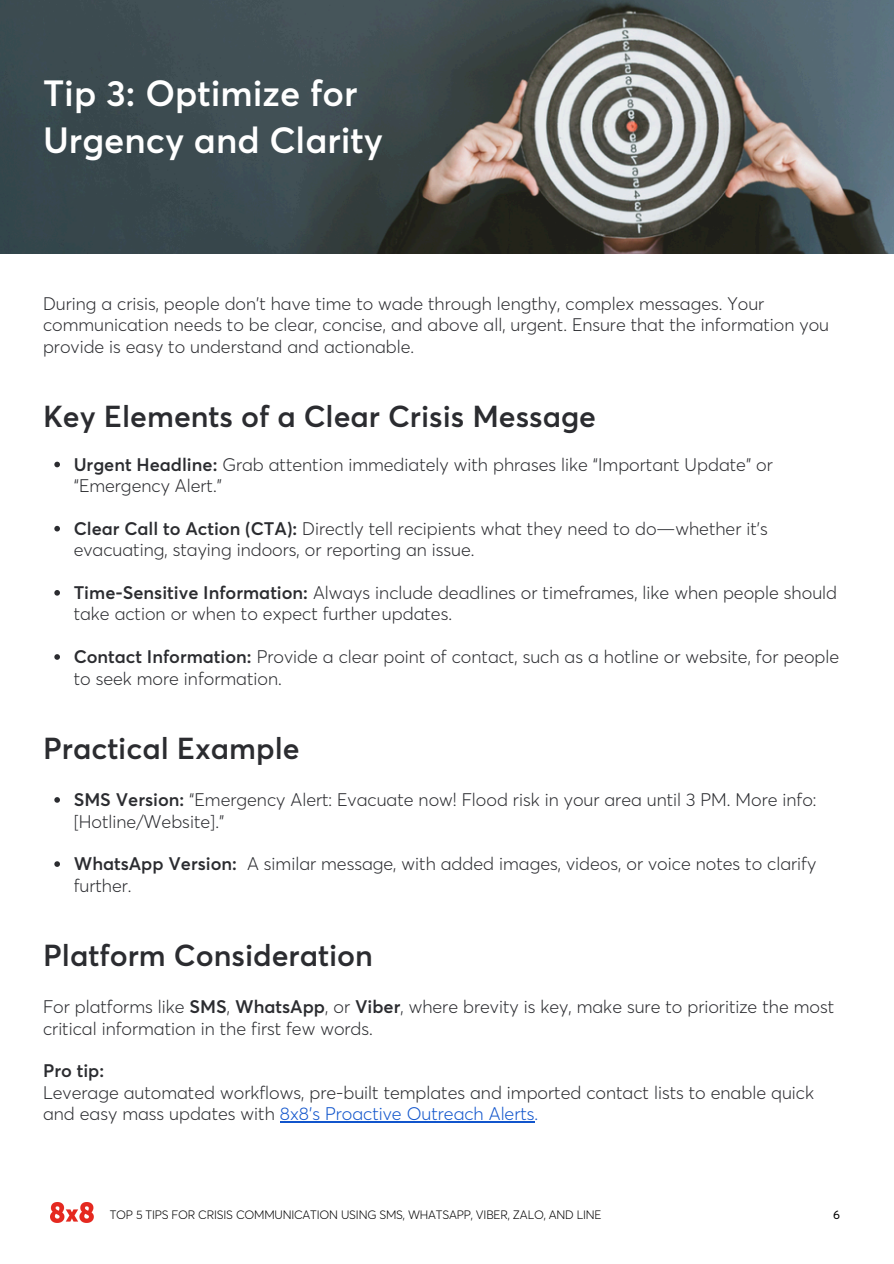
<style>
.page{position:relative;width:894px;height:1264px;background:#fff}
.page>*{position:absolute;margin:0;border:0;box-sizing:border-box;transform-origin:0 0}
.t1{font:600 36px/46.2px "Averta";color:#fff}
.t2{font:600 30px "Averta";color:#2b2c30}
.t3{font:300 18px/21.3px "Averta";color:#2b2c30}
.t4{font:600 18px "Averta";color:#2b2c30}
.t5{font:300 12px "Averta";letter-spacing:-.015em;color:#000}
.t6{font:12px "Averta";color:#000}
.s1{font-weight:600}
.s2{color:#15c}
</style>
<div class="page">
<img style="left:50px;top:1202px;width:43px;height:20px">
<img style="left:0;top:0;width:893px;height:253px">
<svg style="left:54px;top:461px;width:6px;height:6px"></svg>
<svg style="left:54px;top:526px;width:6px;height:5px"></svg>
<svg style="left:54px;top:590px;width:6px;height:5px"></svg>
<svg style="left:54px;top:654px;width:6px;height:5px"></svg>
<svg style="left:54px;top:797px;width:6px;height:5px"></svg>
<svg style="left:54px;top:861px;width:6px;height:5px"></svg>
<hr style="left:280px;top:1121px;width:254px;height:1px;background:#15c">
<h2 class="t1" style="left:43px;top:70px;width:341px">Tip 3: Optimize for<br>Urgency and Clarity</h2>
<p class="t3" style="left:43px;top:292px;width:787px">During a crisis, people don’t have time to wade through lengthy, complex messages. Your communication needs to be clear, concise, and above all, urgent. Ensure that the information you provide is easy to understand and actionable.</p>
<p class="t2" style="left:43px;top:397px;width:554px">Key Elements of a Clear Crisis Message</p>
<p class="t3" style="left:74px;top:453px;width:700px"><span class="s1">Urgent Headline:</span> Grab attention immediately with phrases like “Important Update” or “Emergency Alert.”</p>
<p class="t3" style="left:74px;top:517px;width:695px"><span class="s1">Clear Call to Action (CTA):</span> Directly tell recipients what they need to do—whether it’s evacuating, staying indoors, or reporting an issue.</p>
<h2 class="t3" style="left:74px;top:582px;width:764px"><span class="s1">Time-Sensitive Information:</span> Always include deadlines or timeframes, like when people should take action or when to expect further updates.</h2>
<p class="t3" style="left:74px;top:646px;width:766px"><span class="s1">Contact Information:</span> Provide a clear point of contact, such as a hotline or website, for people to seek more information.</p>
<h2 class="t2" style="left:43px;top:729px;width:258px">Practical Example</h2>
<h3 class="t3" style="left:74px;top:789px;width:744px"><span class="s1">SMS Version:</span> “Emergency Alert: Evacuate now! Flood risk in your area until 3 PM. More info: [Hotline/Website].”</h3>
<h3 class="t3" style="left:74px;top:853px;width:744px"><span class="s1">WhatsApp Version:</span> A similar message, with added images, videos, or voice notes to clarify further.</h3>
<p class="t2" style="left:43px;top:936px;width:331px">Platform Consideration</p>
<p class="t3" style="left:43px;top:996px;width:792px">For platforms like <span class="s1">SMS</span>, <span class="s1">WhatsApp</span>, or <span class="s1">Viber</span>, where brevity is key, make sure to prioritize the most critical information in the first few words.</p>
<p class="t4" style="left:43px;top:1059px;width:63px">Pro tip:</p>
<p class="t3" style="left:43px;top:1081px;width:772px">Leverage automated workflows, pre-built templates and imported contact lists to enable quick and easy mass updates with <span class="s2">8x8’s Proactive Outreach Alerts.</span></p>
<p class="t5" style="left:110px;top:1206px;width:493px">TOP 5 TIPS FOR CRISIS COMMUNICATION USING SMS, WHATSAPP, VIBER, ZALO, AND LINE</p>
<p class="t6" style="left:832px;top:1206px;width:8px">6</p>
</div>
